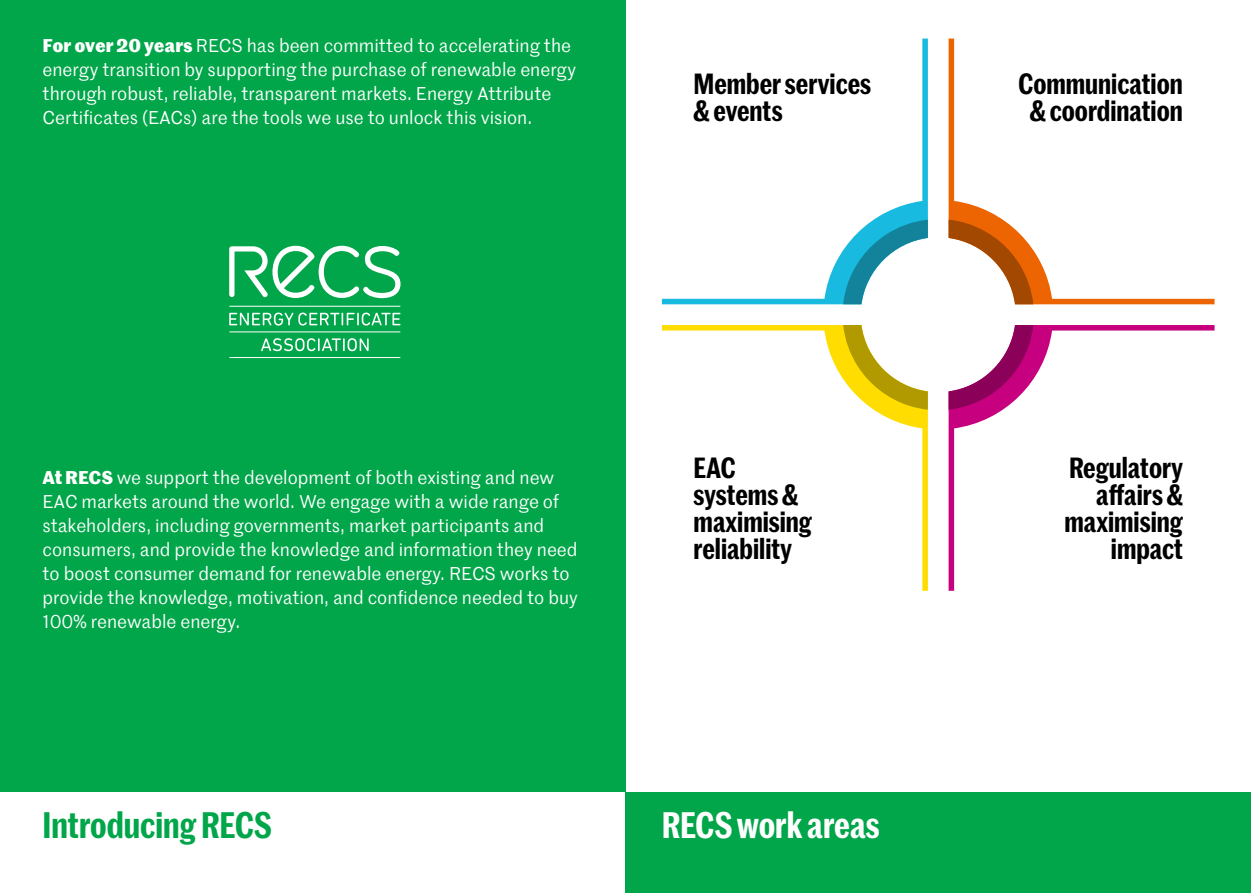
<style>
.page{position:relative;width:1251px;height:893px;background:#fff}
.page>*{position:absolute;margin:0;border:0;box-sizing:border-box;transform-origin:0 0}
.t1{font:600 36px "Marr Sans Cond";color:#00a649}
.t2{font:600 36px "Marr Sans Cond";color:#fff}
.t3{font:600 28.5px/27px "Marr Sans Cond";color:#000;text-align:right}
.t4{font:18px/24px "Marr Sans Web";color:#fff}
.s1{font-weight:700}
</style>
<div class="page">
<div style="left:0;top:0;width:625px;height:792px;background:#00a649"></div>
<hr style="left:230px;top:357px;width:170px;height:1px;background:#fff">
<svg style="left:261px;top:338px;width:108px;height:14px"></svg>
<svg style="left:229px;top:246px;width:171px;height:86px"></svg>
<div style="left:625px;top:792px;width:625px;height:101px;background:#00a649"></div>
<svg style="left:661px;top:39px;width:266px;height:265px"></svg>
<svg style="left:661px;top:325px;width:266px;height:266px"></svg>
<svg style="left:948px;top:325px;width:266px;height:266px"></svg>
<svg style="left:948px;top:39px;width:266px;height:265px"></svg>
<svg style="left:843px;top:220px;width:84px;height:84px"></svg>
<svg style="left:948px;top:220px;width:85px;height:84px"></svg>
<svg style="left:843px;top:325px;width:84px;height:85px"></svg>
<svg style="left:948px;top:325px;width:85px;height:85px"></svg>
<p class="t4" style="left:43px;top:33px;width:535px"><span class="s1">For over 20 years</span> RECS has been committed to accelerating the energy transition by supporting the purchase of renewable energy through robust, reliable, transparent markets. Energy Attribute Certificates (EACs) are the tools we use to unlock this vision.</p>
<p class="t3" style="left:693px;top:68px;width:179px">Member services</p>
<p class="t3" style="left:693px;top:95px;width:90px">&amp; events</p>
<p class="t4" style="left:43px;top:465px;width:536px"><span class="s1">At RECS</span> we support the development of both existing and new EAC markets around the world. We engage with a wide range of stakeholders, including governments, market participants and consumers, and provide the knowledge and information they need to boost consumer demand for renewable energy. RECS works to provide the knowledge, motivation, and confidence needed to buy 100% renewable energy.</p>
<p class="t1" style="left:43px;top:798px;width:230px">Introducing RECS</p>
<p class="t3" style="left:693px;top:452px;width:43px">EAC</p>
<p class="t3" style="left:693px;top:479px;width:106px">systems &amp;</p>
<p class="t3" style="left:693px;top:506px;width:120px;text-align:left">maximising reliability</p>
<p class="t2" style="left:661px;top:798px;width:219px">RECS work areas</p>
<p class="t3" style="left:1018px;top:68px;width:166px">Communication</p>
<p class="t3" style="left:1029px;top:95px;width:154px">&amp; coordination</p>
<p class="t3" style="left:1068px;top:452px;width:115px">Regulatory affairs &amp;</p>
<p class="t3" style="left:1064px;top:506px;width:120px">maximising impact</p>
</div>
